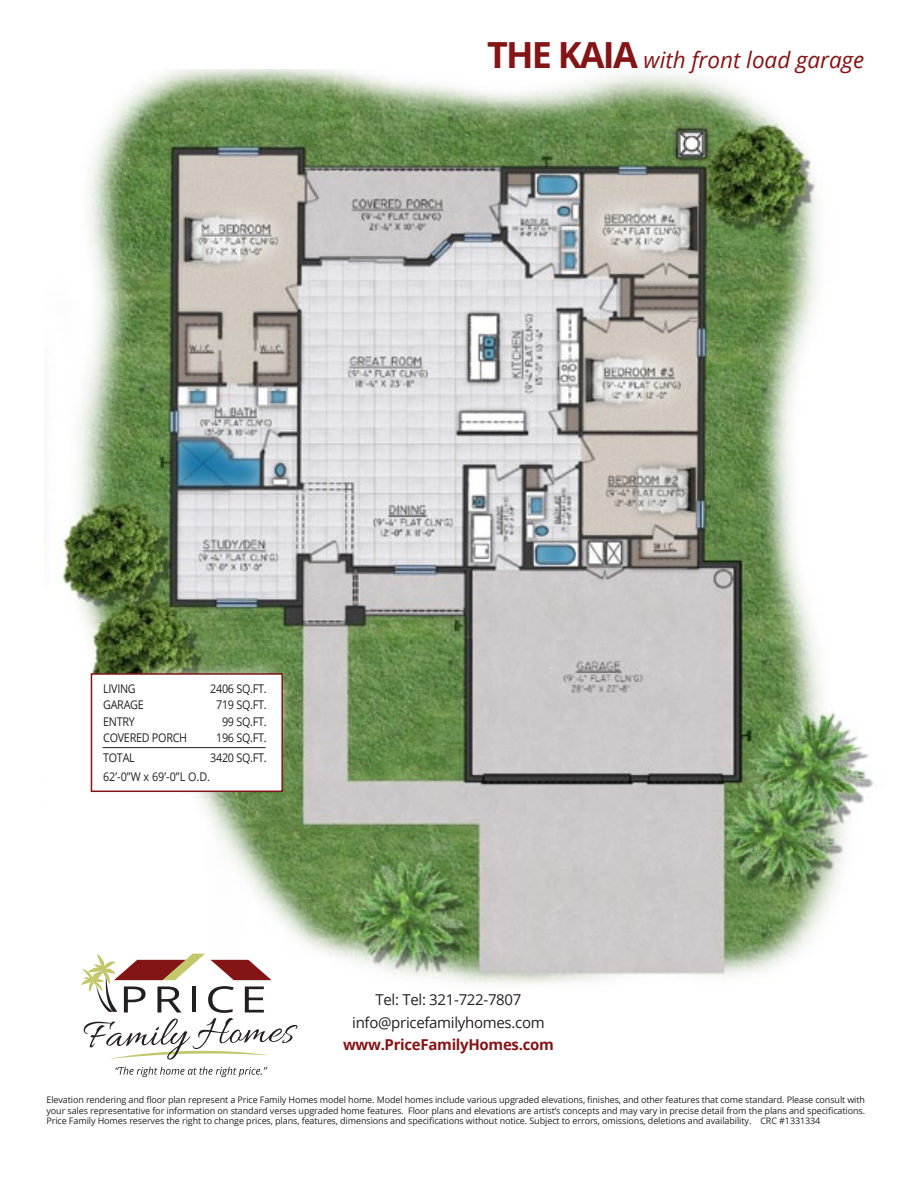
<style>
.page{position:relative;width:918px;height:1188px;background:#fff}
.page>*{position:absolute;margin:0;border:0;box-sizing:border-box;transform-origin:0 0}
.t1{font:italic 22.5px "Open Sans";color:#841517}
.BULLETS{font:15px "Open Sans";letter-spacing:-.02em;color:#231f20}
.BULLETS-2{font:700 15px "Open Sans";letter-spacing:-.02em;color:#841517}
.BULLETS-3{font:12px "Open Sans";letter-spacing:-.025em;color:#231f20;scale:.9 1}
.t2{font:9px/10.5px "Open Sans";letter-spacing:-.01em;color:#231f20;text-align:justify}
.s1{font-weight:700;font-style:normal;font-size:36px}
</style>
<div class="page">
<img style="left:44px;top:69px;width:830px;height:916px">
<svg style="left:115px;top:1067px;width:152px;height:10px"></svg>
<svg style="left:81px;top:954px;width:217px;height:106px"></svg>
<div style="left:91px;top:673px;width:192px;height:119px;background:#fff;border:2px solid #841517"></div>
<hr style="left:103px;top:747px;width:163px;height:1px;background:#231f20">
<p class="t1" style="left:487px;top:45px;width:379px"><span class="s1">THE KAIA</span> with front load garage</p>
<p class="BULLETS-3" style="left:103px;top:680px;width:38px">LIVING</p>
<p class="BULLETS-3" style="left:210px;top:680px;width:64px">2406 SQ.FT.</p>
<p class="BULLETS-3" style="left:103px;top:697px;width:47px">GARAGE</p>
<p class="BULLETS-3" style="left:216px;top:697px;width:58px">719 SQ.FT.</p>
<p class="BULLETS-3" style="left:103px;top:713px;width:37px">ENTRY</p>
<p class="BULLETS-3" style="left:222px;top:713px;width:51px">99 SQ.FT.</p>
<p class="BULLETS-3" style="left:103px;top:730px;width:95px">COVERED PORCH</p>
<p class="BULLETS-3" style="left:216px;top:730px;width:58px">196 SQ.FT.</p>
<p class="BULLETS-3" style="left:103px;top:749px;width:37px">TOTAL</p>
<p class="BULLETS-3" style="left:210px;top:749px;width:64px">3420 SQ.FT.</p>
<p class="BULLETS-3" style="left:103px;top:769px;width:120px">62’-0”W x 69’-0”L O.D.</p>
<p class="BULLETS" style="left:376px;top:989px;width:147px">Tel: Tel: 321-722-7807</p>
<p class="BULLETS" style="left:352px;top:1012px;width:194px">info@pricefamilyhomes.com</p>
<p class="BULLETS-2" style="left:343px;top:1034px;width:212px">www.PriceFamilyHomes.com</p>
<p class="t2" style="left:46px;top:1094px;width:820px">Elevation rendering and floor plan represent a Price Family Homes model home. Model homes include various upgraded elevations, finishes, and other features that come standard. Please consult with your sales representative for information on standard verses upgraded home features. Floor plans and elevations are artist’s concepts and may vary in precise detail from the plans and specifications.<br>Price Family Homes reserves the right to change prices, plans, features, dimensions and specifications without notice. Subject to errors, omissions, deletions and availability. CRC #1331334</p>
</div>
